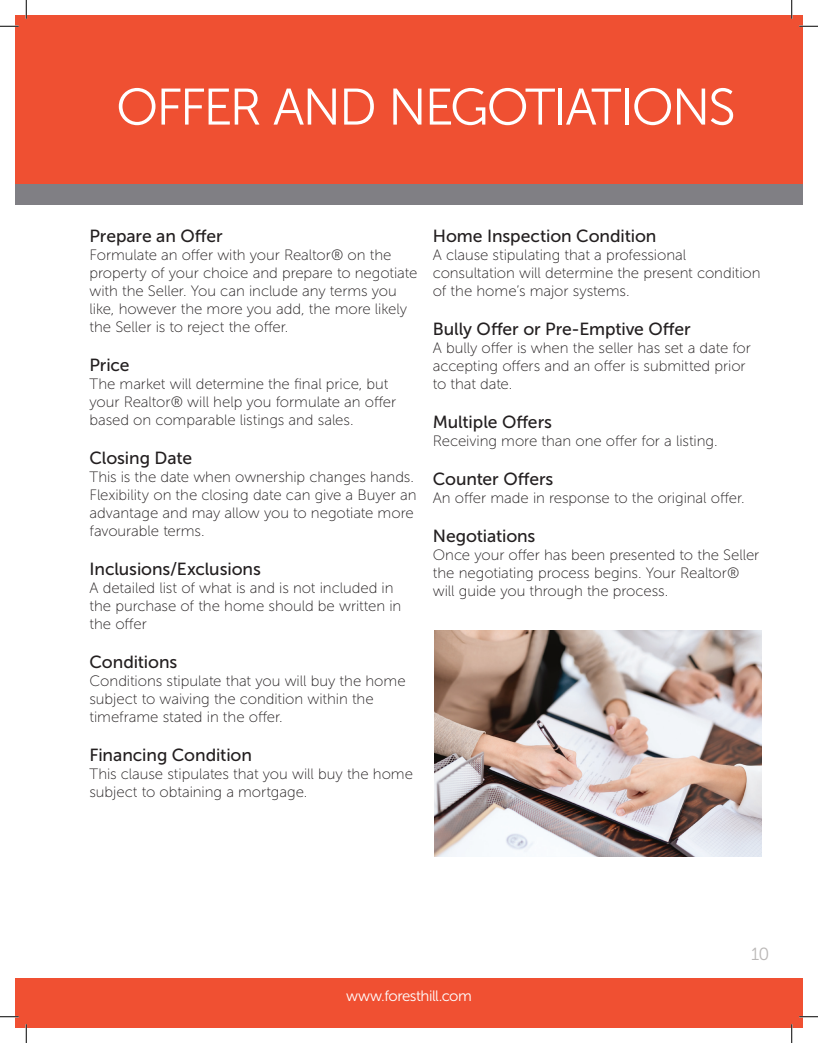
<style>
.page{position:relative;width:818px;height:1043px;background:#fff}
.page>*{position:absolute;margin:0;border:0;box-sizing:border-box;transform-origin:0 0}
.t1{font:51.25px "Museo Sans 300";letter-spacing:-.04em;color:#fff}
.t2{font:17.5px "Museo Sans 500";letter-spacing:-.005em;color:#231f20}
.t3{font:17.5px "Museo Sans 300";color:#bbb8b7}
.t4{font:15px/18px "Museo Sans 100";letter-spacing:-.005em;color:#231f20}
.t5{font:15px "Museo Sans 300";letter-spacing:-.03em;color:#fff}
.s1{font-style:italic}
</style>
<div class="page">
<div style="left:15px;top:978px;width:787px;height:50px;background:#f05032"></div>
<div style="left:15px;top:15px;width:787px;height:172px;background:#ef5032"></div>
<div style="left:15px;top:184px;width:787px;height:21px;background:#807f84"></div>
<img style="left:434px;top:630px;width:327px;height:226px">
<svg style="left:0;top:25px;width:19px;height:2px"></svg>
<svg style="left:799px;top:25px;width:19px;height:2px"></svg>
<svg style="left:0;top:1016px;width:19px;height:1px"></svg>
<svg style="left:799px;top:1015px;width:19px;height:2px"></svg>
<svg style="left:25px;top:0;width:2px;height:19px"></svg>
<svg style="left:25px;top:1024px;width:2px;height:18px"></svg>
<svg style="left:791px;top:0;width:1px;height:19px"></svg>
<svg style="left:791px;top:1024px;width:1px;height:18px"></svg>
<h1 class="t1" style="left:116px;top:79px;width:621px">OFFER AND NEGOTIATIONS</h1>
<p class="t2" style="left:89px;top:226px;width:135px">Prepare an Offer</p>
<p class="t4" style="left:89px;top:246px;width:329px">Formulate an offer with your Realtor<span class="s1">®</span> on the property of your choice and prepare to negotiate with the Seller. You can include any terms you like, however the more you add, the more likely the Seller is to reject the offer.</p>
<p class="t2" style="left:89px;top:355px;width:42px">Price</p>
<p class="t4" style="left:89px;top:375px;width:308px">The market will determine the final price, but your Realtor<span class="s1">®</span> will help you formulate an offer based on comparable listings and sales.</p>
<p class="t2" style="left:89px;top:448px;width:104px">Closing Date</p>
<p class="t4" style="left:89px;top:468px;width:328px">This is the date when ownership changes hands.<br>Flexibility on the closing date can give a Buyer an advantage and may allow you to negotiate more favourable terms.</p>
<p class="t2" style="left:89px;top:559px;width:173px">Inclusions/Exclusions</p>
<p class="t4" style="left:89px;top:579px;width:313px">A detailed list of what is and is not included in the purchase of the home should be written in the offer</p>
<p class="t2" style="left:89px;top:652px;width:89px">Conditions</p>
<p class="t4" style="left:89px;top:672px;width:317px">Conditions stipulate that you will buy the home subject to waiving the condition within the timeframe stated in the offer.</p>
<p class="t2" style="left:89px;top:745px;width:164px">Financing Condition</p>
<p class="t4" style="left:89px;top:765px;width:325px">This clause stipulates that you will buy the home subject to obtaining a mortgage.</p>
<p class="t2" style="left:433px;top:226px;width:225px">Home Inspection Condition</p>
<p class="t4" style="left:433px;top:246px;width:329px">A clause stipulating that a professional consultation will determine the present condition of the home’s major systems.</p>
<p class="t2" style="left:433px;top:319px;width:259px">Bully Offer or Pre-Emptive Offer</p>
<p class="t4" style="left:433px;top:339px;width:319px">A bully offer is when the seller has set a date for accepting offers and an offer is submitted prior to that date.</p>
<p class="t2" style="left:433px;top:412px;width:121px">Multiple Offers</p>
<p class="t4" style="left:433px;top:432px;width:286px">Receiving more than one offer for a listing.</p>
<p class="t2" style="left:433px;top:469px;width:122px">Counter Offers</p>
<p class="t4" style="left:433px;top:489px;width:313px">An offer made in response to the original offer.</p>
<p class="t2" style="left:433px;top:526px;width:104px">Negotiations</p>
<p class="t4" style="left:433px;top:546px;width:328px">Once your offer has been presented to the Seller the negotiating process begins. Your Realtor<span class="s1">® </span>will guide you through the process.</p>
<p class="t3" style="left:751px;top:944px;width:20px">10</p>
<p class="t5" style="left:346px;top:987px;width:127px">www.foresthill.com</p>
</div>
